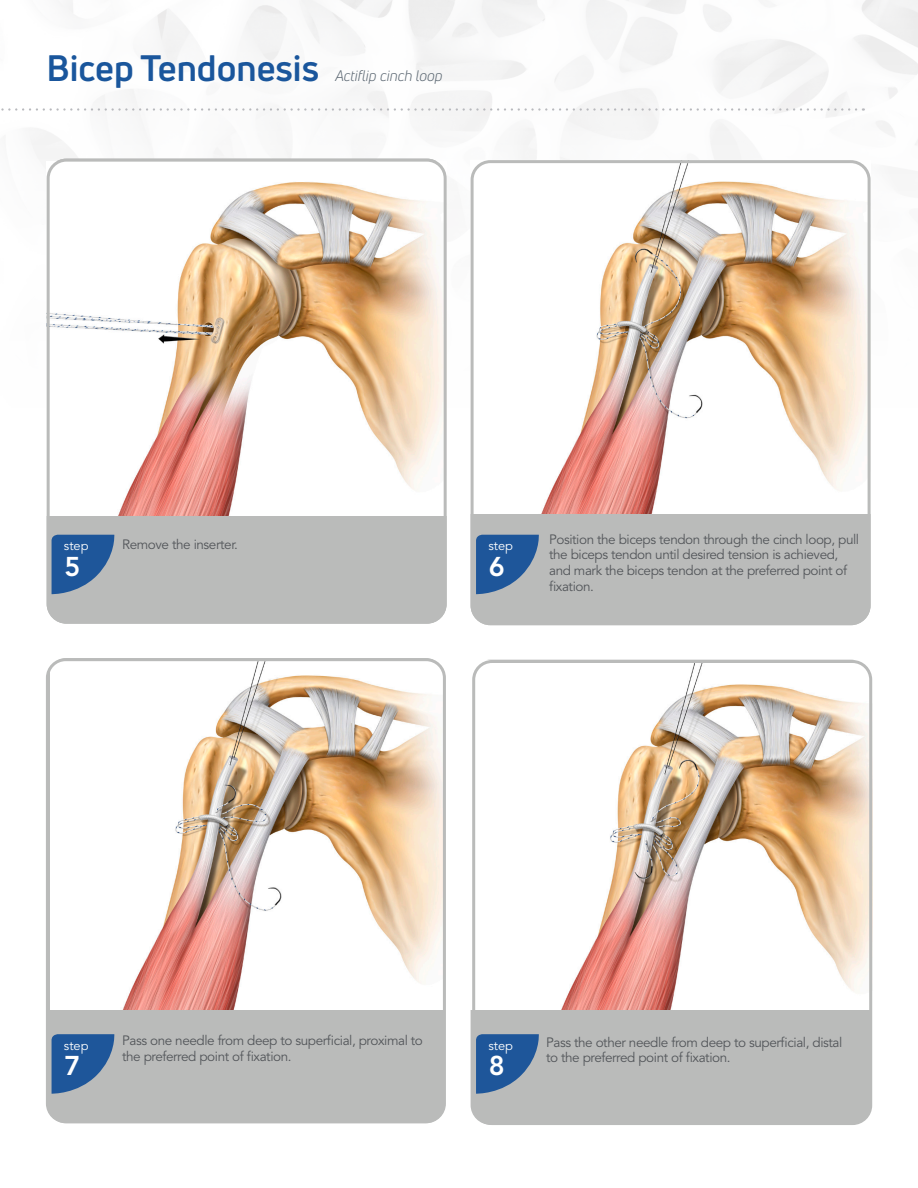
<style>
.page{position:relative;width:918px;height:1188px;background:#fff}
.page>*{position:absolute;margin:0;border:0;box-sizing:border-box;transform-origin:0 0}
.t1{font:700 36px "Uni Neue";color:#1a569c}
.t2{font:800 27px "Avenir LT Std";color:#fff}
.t3{font:italic 15px "Uni Neue";color:#5a6671}
.t4{font:13.5px/15.6px "Avenir LT Std";letter-spacing:-.03em;color:#53565a}
.t5{font:12.75px "Avenir LT Std";color:#fff}
</style>
<div class="page">
<div style="left:472px;top:162px;width:397px;height:462px;background:#babbba;border-radius:18px"></div>
<div style="left:48px;top:160px;width:397px;height:462px;background:#babbba;border-radius:18px"></div>
<img style="left:47px;top:162px;width:396px;height:353px">
<div style="left:47px;top:159px;width:400px;height:465px;border:3px solid #babbba;border-radius:18px"></div>
<img style="left:471px;top:164px;width:396px;height:350px">
<div style="left:471px;top:160px;width:400px;height:465px;border:3px solid #babbba;border-radius:18px"></div>
<div style="left:472px;top:661px;width:397px;height:462px;background:#babbba;border-radius:18px"></div>
<div style="left:48px;top:660px;width:396px;height:462px;background:#babbba;border-radius:18px"></div>
<svg style="left:1px;top:108px;width:855px;height:3px"></svg>
<svg style="left:52px;top:535px;width:63px;height:60px"></svg>
<svg style="left:476px;top:535px;width:63px;height:60px"></svg>
<svg style="left:476px;top:1034px;width:63px;height:60px"></svg>
<svg style="left:52px;top:1034px;width:63px;height:60px"></svg>
<img style="left:50px;top:662px;width:392px;height:347px">
<div style="left:46px;top:658px;width:400px;height:465px;border:3px solid #babbba;border-radius:18px"></div>
<img style="left:476px;top:664px;width:396px;height:345px">
<div style="left:472px;top:660px;width:400px;height:465px;border:3px solid #babbba;border-radius:18px"></div>
<p class="t1" style="left:47px;top:46px;width:274px">Bicep Tendonesis</p>
<p class="t3" style="left:335px;top:67px;width:109px">Actiflip cinch loop</p>
<p class="t5" style="left:64px;top:539px;width:26px">step</p>
<p class="t2" style="left:64px;top:550px;width:17px">5</p>
<p class="t4" style="left:122px;top:537px;width:117px">Remove the inserter.</p>
<p class="t4" style="left:549px;top:532px;width:312px">Position the biceps tendon through the cinch loop, pull</p>
<p class="t4" style="left:549px;top:547px;width:291px">the biceps tendon until desired tension is achieved,</p>
<p class="t4" style="left:549px;top:563px;width:300px">and mark the biceps tendon at the preferred point of</p>
<p class="t4" style="left:549px;top:579px;width:46px">fixation.</p>
<p class="t5" style="left:488px;top:539px;width:26px">step</p>
<p class="t2" style="left:489px;top:550px;width:17px">6</p>
<p class="t5" style="left:64px;top:1038px;width:26px">step</p>
<p class="t2" style="left:64px;top:1050px;width:17px">7</p>
<p class="t4" style="left:122px;top:1033px;width:302px">Pass one needle from deep to superficial, proximal to the preferred point of fixation.</p>
<p class="t5" style="left:488px;top:1038px;width:26px">step</p>
<p class="t2" style="left:489px;top:1050px;width:17px">8</p>
<p class="t4" style="left:546px;top:1035px;width:298px">Pass the other needle from deep to superficial, distal</p>
<p class="t4" style="left:546px;top:1050px;width:186px">to the preferred point of fixation.</p>
</div>
